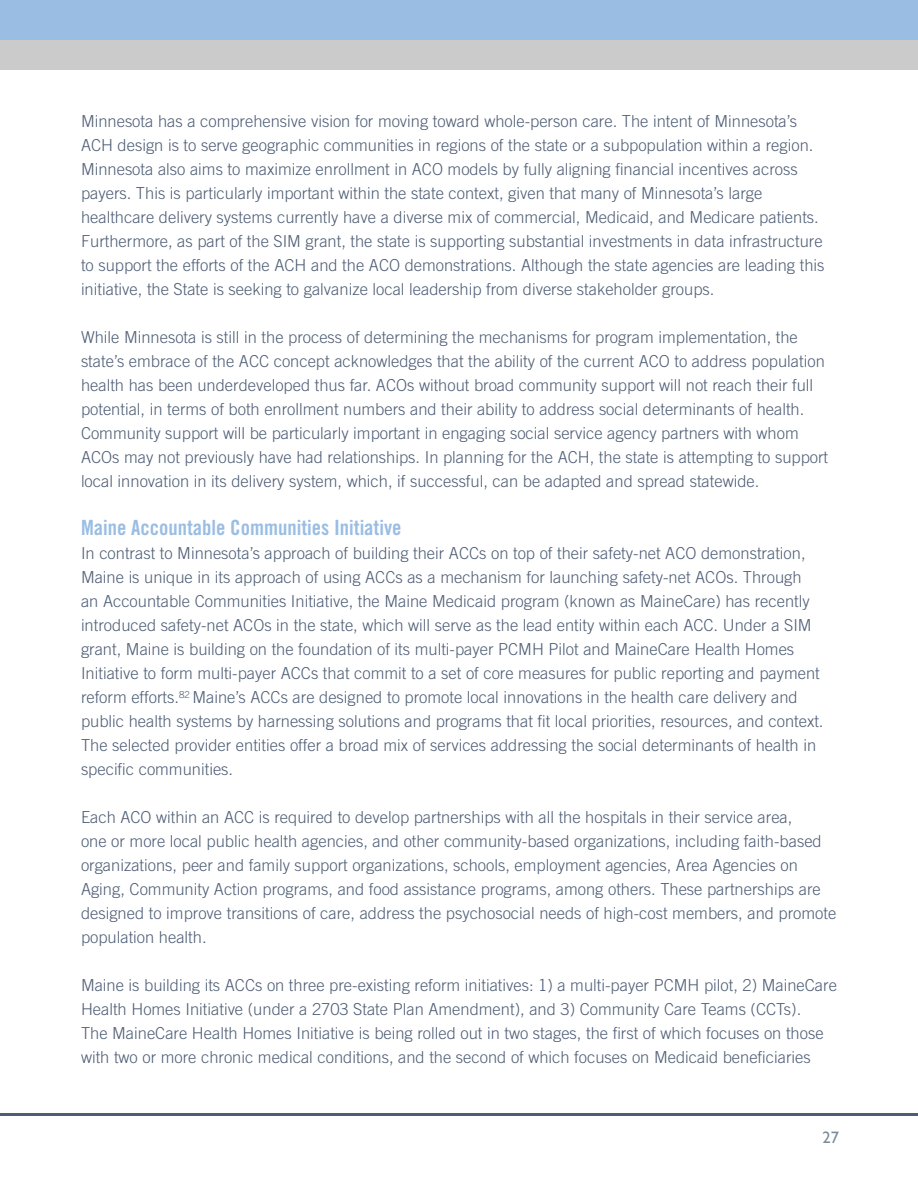
<style>
.page{position:relative;width:918px;height:1188px;background:#fff}
.page>*{position:absolute;margin:0;border:0;box-sizing:border-box;transform-origin:0 0}
.States{font:21px "Trade Gothic LT Std Bd Cn 20";color:#99bde3}
.Body{font:300 16.5px/24px "Trade Gothic LT Std";color:#4e5d75}
.t1{font:16.5px "Gill Sans";color:#7b8a9d}
</style>
<div class="page">
<hr style="left:0;top:1113px;width:918px;height:3px;background:#4e5d75">
<div style="left:0;top:0;width:918px;height:69px;background:#cccbcb"></div>
<div style="left:0;top:0;width:918px;height:40px;background:#99bde3"></div>
<p class="Body" style="left:81px;top:109px;width:745px">Minnesota has a comprehensive vision for moving toward whole-person care. The intent of Minnesota’s ACH design is to serve geographic communities in regions of the state or a subpopulation within a region.<br>Minnesota also aims to maximize enrollment in ACO models by fully aligning financial incentives across payers. This is particularly important within the state context, given that many of Minnesota’s large healthcare delivery systems currently have a diverse mix of commercial, Medicaid, and Medicare patients.<br>Furthermore, as part of the SIM grant, the state is supporting substantial investments in data infrastructure to support the efforts of the ACH and the ACO demonstrations. Although the state agencies are leading this initiative, the State is seeking to galvanize local leadership from diverse stakeholder groups.</p>
<p class="Body" style="left:81px;top:325px;width:749px">While Minnesota is still in the process of determining the mechanisms for program implementation, the state’s embrace of the ACC concept acknowledges that the ability of the current ACO to address population health has been underdeveloped thus far. ACOs without broad community support will not reach their full potential, in terms of both enrollment numbers and their ability to address social determinants of health.<br>Community support will be particularly important in engaging social service agency partners with whom ACOs may not previously have had relationships. In planning for the ACH, the state is attempting to support local innovation in its delivery system, which, if successful, can be adapted and spread statewide.</p>
<p class="States" style="left:81px;top:515px;width:322px">Maine Accountable Communities Initiative</p>
<p class="Body" style="left:81px;top:541px;width:744px">In contrast to Minnesota’s approach of building their ACCs on top of their safety-net ACO demonstration, Maine is unique in its approach of using ACCs as a mechanism for launching safety-net ACOs. Through<br>an Accountable Communities Initiative, the Maine Medicaid program (known as MaineCare) has recently introduced safety-net ACOs in the state, which will serve as the lead entity within each ACC. Under a SIM grant, Maine is building on the foundation of its multi-payer PCMH Pilot and MaineCare Health Homes Initiative to form multi-payer ACCs that commit to a set of core measures for public reporting and payment reform efforts.<sup>82</sup> Maine’s ACCs are designed to promote local innovations in the health care delivery and public health systems by harnessing solutions and programs that fit local priorities, resources, and context.<br>The selected provider entities offer a broad mix of services addressing the social determinants of health in specific communities.</p>
<p class="Body" style="left:81px;top:805px;width:757px">Each ACO within an ACC is required to develop partnerships with all the hospitals in their service area,<br>one or more local public health agencies, and other community-based organizations, including faith-based organizations, peer and family support organizations, schools, employment agencies, Area Agencies on Aging, Community Action programs, and food assistance programs, among others. These partnerships are designed to improve transitions of care, address the psychosocial needs of high-cost members, and promote population health.</p>
<p class="Body" style="left:81px;top:973px;width:757px">Maine is building its ACCs on three pre-existing reform initiatives: 1) a multi-payer PCMH pilot, 2) MaineCare Health Homes Initiative (under a 2703 State Plan Amendment), and 3) Community Care Teams (CCTs).<br>The MaineCare Health Homes Initiative is being rolled out in two stages, the first of which focuses on those with two or more chronic medical conditions, and the second of which focuses on Medicaid beneficiaries</p>
<p class="t1" style="left:823px;top:1128px;width:18px">27</p>
</div>
